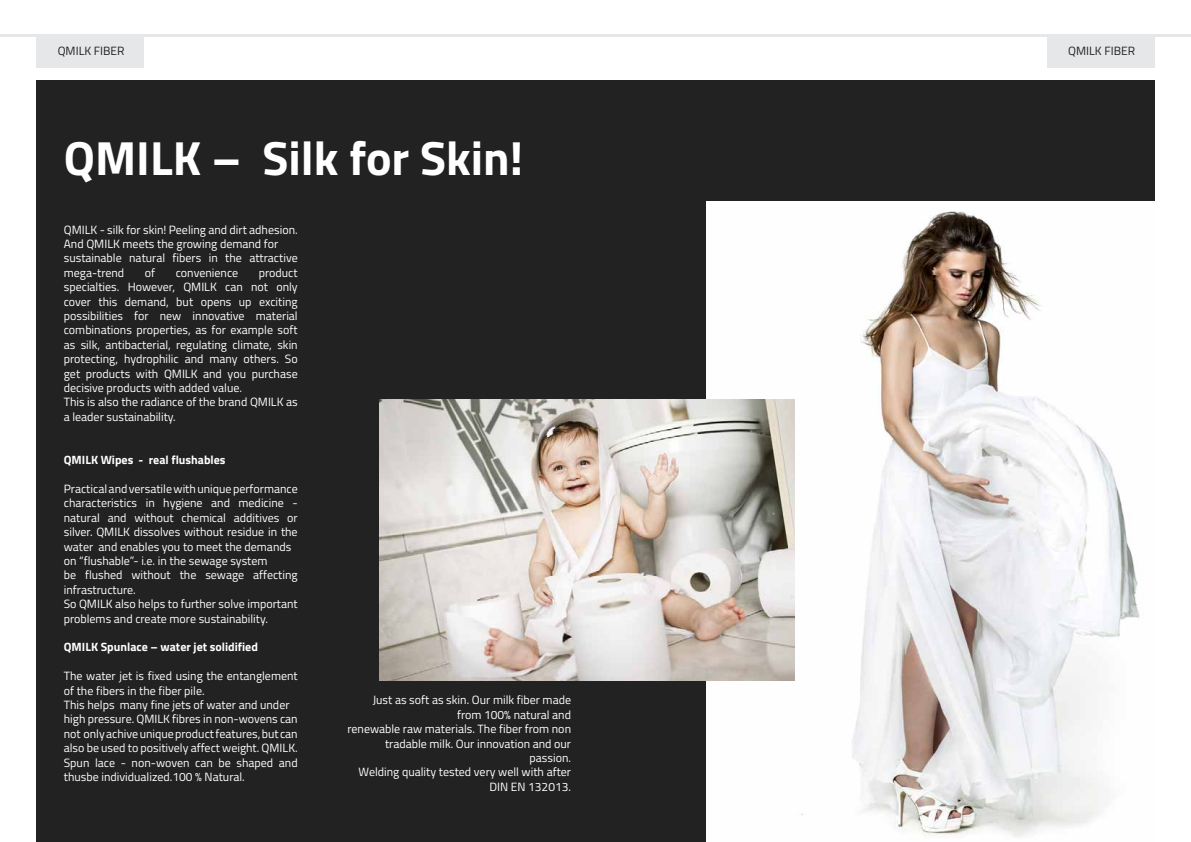
<style>
.page{position:relative;width:1191px;height:842px;background:#fff}
.page>*{position:absolute;margin:0;border:0;box-sizing:border-box;transform-origin:0 0}
.t1{font:700 48px "Titillium";color:#fff}
.t2{font:12px/14.4px "Titillium";color:#fff}
.t3{font:700 12px "Titillium";color:#fff}
.t4{font:12px "Titillium";color:#222223}
</style>
<div class="page">
<div style="left:1047px;top:36px;width:108px;height:31px;background:#e6e7e8"></div>
<hr style="left:0;top:34px;width:595px;height:3px;background:#e6e7e8">
<div style="left:36px;top:36px;width:108px;height:31px;background:#e6e7e8"></div>
<hr style="left:595px;top:34px;width:596px;height:3px;background:#e6e7e8">
<div style="left:36px;top:81px;width:1119px;height:761px;background:#222223"></div>
<img style="left:706px;top:201px;width:449px;height:641px">
<img style="left:380px;top:400px;width:414px;height:280px">
<p class="t4" style="left:58px;top:42px;width:68px">QMILK FIBER</p>
<p class="t4" style="left:1068px;top:42px;width:68px">QMILK FIBER</p>
<h1 class="t1" style="left:64px;top:121px;width:461px">QMILK – Silk for Skin!</h1>
<p class="t2" style="left:64px;top:222px;width:235px">QMILK - silk for skin! Peeling and dirt adhesion.<br>And QMILK meets the growing demand for sustainable natural fibers in the attractive mega-trend</p>
<p class="t2" style="left:145px;top:265px;width:12px">of</p>
<p class="t2" style="left:176px;top:265px;width:64px">convenience</p>
<p class="t2" style="left:64px;top:265px;width:235px;text-indent:195px">product specialties. However, QMILK can not only cover this demand, but opens up exciting possibilities for new innovative material combinations properties, as for example soft as silk, antibacterial, regulating climate, skin protecting, hydrophilic and many others. So get products with QMILK and you purchase decisive products with added value.<br>This is also the radiance of the brand QMILK as a leader sustainability.</p>
<p class="t3" style="left:64px;top:451px;width:163px">QMILK Wipes - real flushables</p>
<p class="t2" style="left:64px;top:481px;width:235px">Practical and versatile with unique performance characteristics in hygiene and medicine - natural and without chemical additives or silver. QMILK dissolves without residue in the water and enables you to meet the demands on “flushable”- i.e. in the sewage system<br>be flushed without the sewage affecting infrastructure.<br>So QMILK also helps to further solve important problems and create more sustainability.</p>
<p class="t3" style="left:64px;top:638px;width:196px">QMILK Spunlace – water jet solidified</p>
<p class="t2" style="left:64px;top:668px;width:235px">The water jet is fixed using the entanglement of the fibers in the fiber pile.<br>This helps many fine jets of water and under high pressure. QMILK fibres in non-wovens can not only achive unique product features, but can also be used to positively affect weight. QMILK.<br>Spun lace - non-woven can be shaped and thusbe individualized.100 % Natural.</p>
<p class="t2" style="left:347px;top:692px;width:225px;text-align:right">Just as soft as skin. Our milk fiber made from 100% natural and<br>renewable raw materials. The fiber from non tradable milk. Our innovation and our passion.<br>Welding quality tested very well with after<br>DIN EN 132013.</p>
</div>
